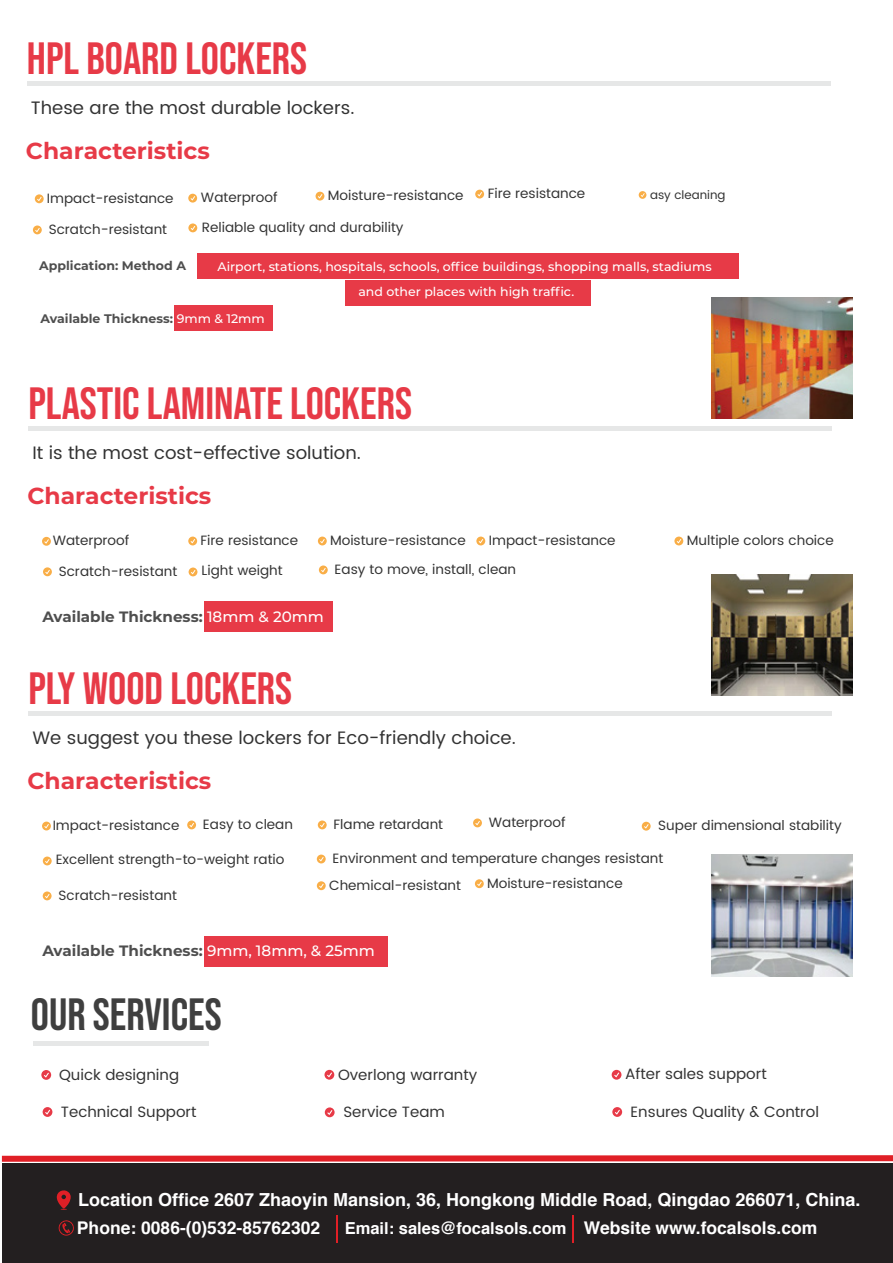
<style>
.page{position:relative;width:893px;height:1263px;background:#fff}
.page>*{position:absolute;margin:0;border:0;box-sizing:border-box;transform-origin:0 0}
.t1{font:45px "Bebas Neue";color:#e73a47}
.t2{font:45px "Bebas Neue";color:#3f3f3f}
.t3{font:700 23.1px "Montserrat";color:#e73a47}
.t4{font:18px "Poppins";color:#333}
.t5{font:700 18px "Helvetica";color:#fff}
.t6{font:700 17.55px "Helvetica";color:#fff}
.t7{font:700 16.5px "Helvetica";color:#fff}
.t8{font:15px "Poppins";color:#333}
.t9{font:700 15px "Montserrat";color:#4e4e4e}
.t10{font:13.5px "Poppins";color:#333}
.t11{font:500 12.45px/24.6px "Montserrat";color:#fff;text-align:center}
.t12{font:700 12.45px "Montserrat";color:#4e4e4e}
.t13{font:11.85px "Poppins";color:#333}
.s1{font-weight:500;color:#fff}
.s2{font-size:17.55px}
</style>
<div class="page">
<hr style="left:34px;top:1041px;width:175px;height:4px;background:#e6e7e7">
<div style="left:27px;top:81px;width:803px;height:5px;background:#e6e7e7"></div>
<svg style="left:188px;top:194px;width:9px;height:9px"></svg>
<svg style="left:42px;top:537px;width:9px;height:9px"></svg>
<svg style="left:189px;top:567px;width:8px;height:9px"></svg>
<svg style="left:316px;top:192px;width:8px;height:9px"></svg>
<svg style="left:35px;top:194px;width:9px;height:9px"></svg>
<svg style="left:475px;top:190px;width:9px;height:9px"></svg>
<svg style="left:639px;top:191px;width:7px;height:8px"></svg>
<svg style="left:188px;top:223px;width:9px;height:9px"></svg>
<svg style="left:33px;top:225px;width:9px;height:9px"></svg>
<div style="left:197px;top:253px;width:542px;height:26px;background:#e73a47"></div>
<div style="left:174px;top:305px;width:99px;height:26px;background:#e73a47"></div>
<div style="left:345px;top:280px;width:245px;height:25px;background:#e73a47"></div>
<hr style="left:28px;top:427px;width:804px;height:4px;background:#e6e7e7">
<svg style="left:188px;top:537px;width:9px;height:8px"></svg>
<svg style="left:318px;top:537px;width:9px;height:8px"></svg>
<svg style="left:476px;top:537px;width:9px;height:8px"></svg>
<svg style="left:674px;top:537px;width:9px;height:8px"></svg>
<svg style="left:319px;top:565px;width:9px;height:9px"></svg>
<svg style="left:43px;top:567px;width:9px;height:9px"></svg>
<div style="left:204px;top:602px;width:128px;height:30px;background:#e73a47"></div>
<svg style="left:42px;top:822px;width:9px;height:8px"></svg>
<svg style="left:43px;top:856px;width:9px;height:9px"></svg>
<div style="left:28px;top:711px;width:804px;height:5px;background:#e6e7e7"></div>
<svg style="left:317px;top:881px;width:9px;height:9px"></svg>
<svg style="left:475px;top:879px;width:9px;height:9px"></svg>
<svg style="left:642px;top:822px;width:9px;height:9px"></svg>
<svg style="left:317px;top:854px;width:9px;height:9px"></svg>
<svg style="left:41px;top:1070px;width:10px;height:10px"></svg>
<svg style="left:324px;top:1070px;width:10px;height:10px"></svg>
<svg style="left:612px;top:1070px;width:9px;height:10px"></svg>
<svg style="left:43px;top:1107px;width:9px;height:10px"></svg>
<svg style="left:325px;top:1107px;width:10px;height:10px"></svg>
<svg style="left:612px;top:1107px;width:10px;height:10px"></svg>
<svg style="left:187px;top:820px;width:9px;height:9px"></svg>
<svg style="left:43px;top:891px;width:9px;height:9px"></svg>
<svg style="left:318px;top:820px;width:9px;height:9px"></svg>
<svg style="left:473px;top:818px;width:9px;height:9px"></svg>
<div style="left:204px;top:936px;width:184px;height:30px;background:#e73a47"></div>
<div style="left:2px;top:1163px;width:891px;height:100px;background:#231f20"></div>
<svg style="left:1px;top:1155px;width:892px;height:7px;background:#e43e44"></svg>
<svg style="left:56px;top:1190px;width:15px;height:20px"></svg>
<svg style="left:59px;top:1220px;width:15px;height:15px"></svg>
<hr style="left:572px;top:1215px;width:2px;height:28px;background:#e11f26">
<svg style="left:337px;top:1215px;width:1px;height:28px"></svg>
<img style="left:711px;top:297px;width:142px;height:121px">
<img style="left:711px;top:575px;width:142px;height:121px">
<img style="left:711px;top:854px;width:142px;height:122px">
<h1 class="t1" style="left:27px;top:33px;width:282px">HPL BOARD LOCKERS</h1>
<h3 class="t4" style="left:31px;top:95px;width:325px">These are the most durable lockers.</h3>
<h2 class="t3" style="left:26px;top:134px;width:185px">Characteristics</h2>
<p class="t10" style="left:47px;top:188px;width:128px">Impact-resistance</p>
<p class="t10" style="left:201px;top:188px;width:78px">Waterproof</p>
<p class="t10" style="left:328px;top:186px;width:137px">Moisture-resistance</p>
<p class="t10" style="left:488px;top:184px;width:99px">Fire resistance</p>
<p class="t13" style="left:650px;top:186px;width:77px">asy cleaning</p>
<p class="t10" style="left:49px;top:220px;width:120px">Scratch-resistant</p>
<p class="t10" style="left:202px;top:218px;width:203px">Reliable quality and durability</p>
<p class="t12" style="left:39px;top:257px;width:148px">Application: Method A</p>
<p class="t11" style="left:218px;top:254px;width:496px">Airport, stations, hospitals, schools, office buildings, shopping malls, stadiums and other places with high traffic.</p>
<p class="t12" style="left:41px;top:309px;width:226px">Available Thickness: <span class="s1">9mm &amp; 12mm</span></p>
<h1 class="t1" style="left:28px;top:378px;width:385px">PLASTIC LAMINATE LOCKERS</h1>
<h3 class="t4" style="left:32px;top:440px;width:330px">It is the most cost-effective solution.</h3>
<h2 class="t3" style="left:27px;top:479px;width:185px">Characteristics</h2>
<p class="t10" style="left:53px;top:530px;width:78px">Waterproof</p>
<p class="t10" style="left:201px;top:531px;width:99px">Fire resistance</p>
<p class="t10" style="left:330px;top:530px;width:137px">Moisture-resistance</p>
<p class="t10" style="left:489px;top:530px;width:128px">Impact-resistance</p>
<p class="t10" style="left:202px;top:560px;width:83px">Light weight</p>
<p class="t10" style="left:59px;top:561px;width:120px">Scratch-resistant</p>
<p class="t10" style="left:335px;top:560px;width:183px">Easy to move, install, clean</p>
<p class="t9" style="left:42px;top:606px;width:283px">Available Thickness: <span class="s1">18mm &amp; 20mm</span></p>
<h1 class="t1" style="left:28px;top:663px;width:265px">PLY WOOD LOCKERS</h1>
<h3 class="t4" style="left:32px;top:725px;width:485px">We suggest you these lockers for Eco-friendly choice.</h3>
<h2 class="t3" style="left:27px;top:764px;width:185px">Characteristics</h2>
<p class="t10" style="left:687px;top:530px;width:148px">Multiple colors choice</p>
<p class="t10" style="left:53px;top:815px;width:128px">Impact-resistance</p>
<p class="t10" style="left:334px;top:814px;width:111px">Flame retardant</p>
<p class="t10" style="left:489px;top:812px;width:78px">Waterproof</p>
<p class="t10" style="left:203px;top:814px;width:92px">Easy to clean</p>
<p class="t10" style="left:658px;top:816px;width:185px">Super dimensional stability</p>
<p class="t10" style="left:56px;top:849px;width:230px">Excellent strength-to-weight ratio</p>
<p class="t10" style="left:333px;top:849px;width:332px">Environment and temperature changes resistant</p>
<p class="t10" style="left:58px;top:885px;width:120px">Scratch-resistant</p>
<p class="t10" style="left:329px;top:875px;width:133px">Chemical-resistant</p>
<p class="t10" style="left:487px;top:873px;width:137px">Moisture-resistance</p>
<p class="t9" style="left:42px;top:940px;width:334px">Available Thickness: <span class="s1">9mm, 18mm, &amp; 25mm</span></p>
<h1 class="t2" style="left:31px;top:989px;width:192px">OUR SERVICES</h1>
<p class="t8" style="left:59px;top:1064px;width:122px">Quick designing</p>
<p class="t8" style="left:338px;top:1063px;width:141px">Overlong warranty</p>
<p class="t8" style="left:625px;top:1063px;width:143px">After sales support</p>
<p class="t8" style="left:61px;top:1100px;width:137px">Technical Support</p>
<p class="t8" style="left:343px;top:1100px;width:103px">Service Team</p>
<p class="t8" style="left:631px;top:1100px;width:190px">Ensures Quality &amp; Control</p>
<h3 class="t5" style="left:78px;top:1185px;width:784px">Location Office 2607 Zhaoyin Mansion, 36, Hongkong Middle Road, Qingdao 266071, China.</h3>
<p class="t6" style="left:77px;top:1214px;width:245px">Phone: 0086-(0)532-85762302</p>
<p class="t7" style="left:345px;top:1215px;width:474px">Email: sales@focalsols.com <span class="s2">Website www.focalsols.com</span></p>
</div>
